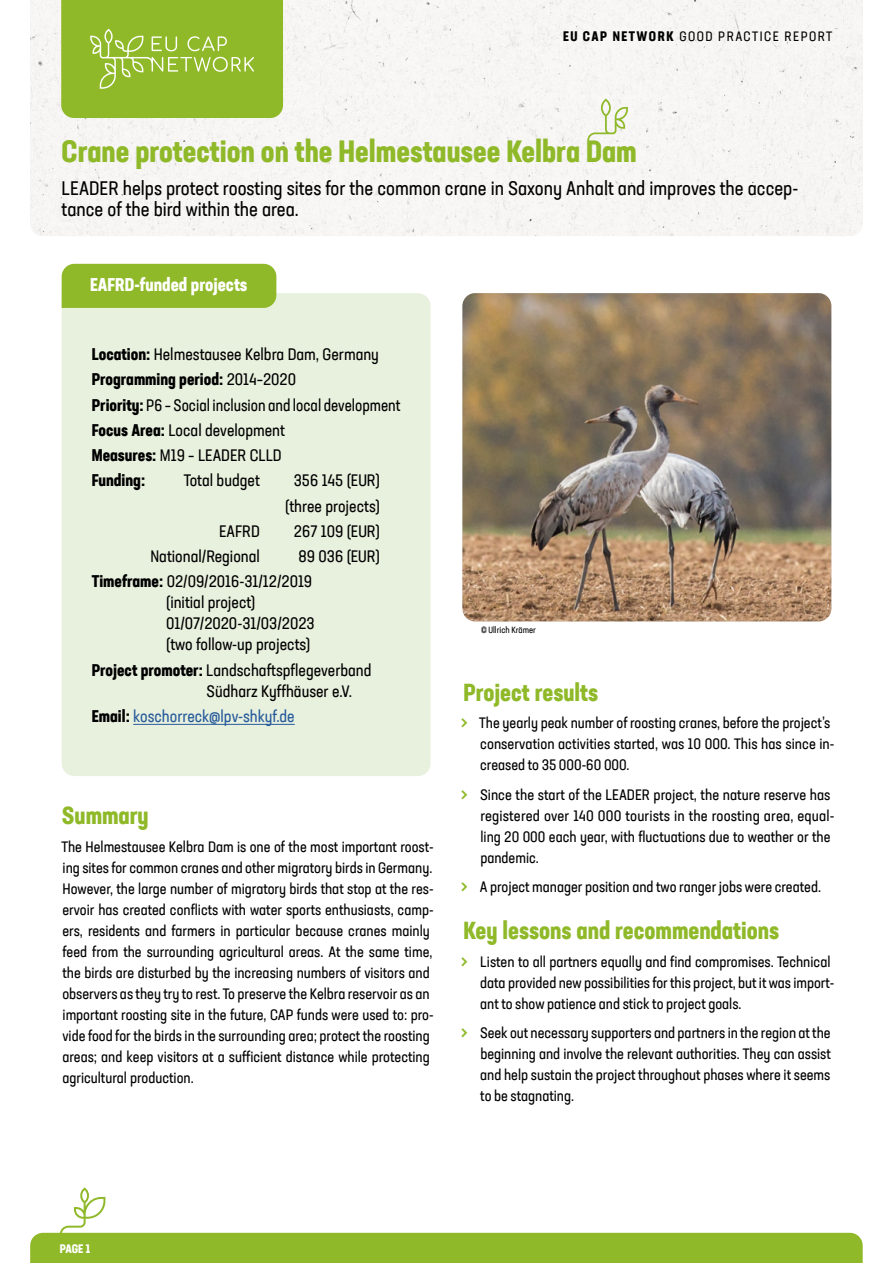
<style>
.page{position:relative;width:893px;height:1263px;background:#fff}
.page>*{position:absolute;margin:0;border:0;box-sizing:border-box;transform-origin:0 0}
.t1{font:700 condensed 30px "Neusa Next Std";color:#8fb929}
.t2{font:700 condensed 24px "Neusa Next Std";color:#8fb929}
.t3{font:condensed 19.5px/21px "Neusa Next Std";color:#000}
.t4{font:700 condensed 18px "Neusa Next Std";color:#fff}
.t5{font:condensed 16.5px/25.2px "Neusa Next Std";color:#000}
.t6{font:condensed 16.5px "Neusa Next Std";color:#275b9b}
.t7{font:condensed 15px/21px "Neusa Next Std";color:#000}
.t8{font:condensed 13.5px "Neusa Next Std";letter-spacing:.11em;color:#000}
.t9{font:700 condensed 12px "Neusa Next Std";color:#fff}
.t10{font:condensed 9px "Neusa Next Std";color:#000}
.s1{font-weight:700}
.s2{font-weight:700;color:#000}
.s3{font-size:22.5px;color:#8fb929}
</style>
<div class="page">
<svg style="left:30px;top:1187px;width:833px;height:76px"></svg>
<div style="left:30px;top:0;width:833px;height:236px;background:#f7f6f5"></div>
<svg style="left:61px;top:0;width:222px;height:118px;background:#94bc34"></svg>
<div style="left:62px;top:293px;width:369px;height:483px;background:#e8f1de"></div>
<hr style="left:133px;top:724px;width:162px;height:1px;background:#275b9b">
<div style="left:62px;top:264px;width:214px;height:44px;background:#8fb929"></div>
<img style="left:462px;top:293px;width:369px;height:328px">
<svg style="left:587px;top:98px;width:41px;height:43px"></svg>
<p class="t8" style="left:563px;top:27px;width:271px"><span class="s1">EU CAP NETWORK</span> GOOD PRACTICE REPORT</p>
<h1 class="t1" style="left:62px;top:132px;width:576px">Crane protection on the Helmestausee Kelbra Dam</h1>
<h3 class="t3" style="left:62px;top:177px;width:738px">LEADER helps protect roosting sites for the common crane in Saxony Anhalt and improves the accep&shy;tance of the bird within the area.</h3>
<p class="t4" style="left:90px;top:274px;width:159px">EAFRD-funded projects</p>
<p class="t5" style="left:92px;top:341px;width:310px"><span class="s1">Location:</span> Helmestausee Kelbra Dam, Germany <span class="s1">Programming period:</span> 2014–2020<br><span class="s1">Priority:</span> P6 – Social inclusion and local development <span class="s1">Focus Area:</span> Local development<br><span class="s1">Measures:</span> M19 – LEADER CLLD<br><span class="s1">Funding:</span></p>
<p class="t5" style="left:184px;top:468px;width:78px">Total budget</p>
<p class="t5" style="left:285px;top:468px;width:96px;text-align:center">356 145 (EUR) (three projects)</p>
<p class="t5" style="left:219px;top:518px;width:42px">EAFRD</p>
<p class="t5" style="left:294px;top:518px;width:87px">267 109 (EUR)</p>
<p class="t5" style="left:150px;top:543px;width:111px">National/Regional</p>
<p class="t5" style="left:92px;top:543px;width:290px;text-indent:207px">89 036 (EUR)<br><span class="s1">Timeframe:</span> 02/09/2016-31/12/2019</p>
<p class="t5" style="left:166px;top:592px;width:150px;line-height:21px">(initial project)<br>01/07/2020-31/03/2023 (two follow-up projects)</p>
<p class="t5" style="left:207px;top:659px;width:166px;line-height:21px;text-indent:-115px"><span class="s1">Project promoter:</span> Landschaftspflegeverband<br>Südharz Kyffhäuser e.V.</p>
<p class="t6" style="left:92px;top:706px;width:204px"><span class="s2">Email:</span> koschorreck@lpv-shkyf.de</p>
<h2 class="t2" style="left:62px;top:800px;width:88px">Summary</h2>
<p class="t7" style="left:61px;top:836px;width:374px">The Helmestausee Kelbra Dam is one of the most important roost&shy;ing sites for common cranes and other migratory birds in Germany.<br>However, the large number of migratory birds that stop at the res&shy;ervoir has created conflicts with water sports enthusiasts, camp&shy;ers, residents and farmers in particular because cranes mainly feed from the surrounding agricultural areas. At the same time, the birds are disturbed by the increasing numbers of visitors and observers as they try to rest. To preserve the Kelbra reservoir as an important roosting site in the future, CAP funds were used to: pro&shy;vide food for the birds in the surrounding area; protect the roosting areas; and keep visitors at a sufficient distance while protecting agricultural production.</p>
<p class="t10" style="left:481px;top:624px;width:57px">© Ullrich Krämer</p>
<h2 class="t2" style="left:463px;top:677px;width:136px">Project results</h2>
<p class="t7" style="left:480px;top:712px;width:356px;text-indent:-20px"><span class="s3">&gt;</span> The yearly peak number of roosting cranes, before the project’s conservation activities started, was 10 000. This has since in&shy;creased to 35 000-60 000.</p>
<p class="t7" style="left:480px;top:784px;width:356px;text-indent:-20px"><span class="s3">&gt;</span> Since the start of the LEADER project, the nature reserve has registered over 140 000 tourists in the roosting area, equal&shy;ling 20 000 each year, with fluctuations due to weather or the pandemic.</p>
<p class="t7" style="left:460px;top:876px;width:362px"><span class="s3">&gt;</span> A project manager position and two ranger jobs were created.</p>
<h2 class="t2" style="left:463px;top:915px;width:317px">Key lessons and recommendations</h2>
<p class="t7" style="left:480px;top:951px;width:356px;text-indent:-20px"><span class="s3">&gt;</span> Listen to all partners equally and find compromises. Technical data provided new possibilities for this project, but it was import&shy;ant to show patience and stick to project goals.</p>
<p class="t7" style="left:480px;top:1022px;width:352px;text-align:justify;text-indent:-20px"><span class="s3">&gt;</span> Seek out necessary supporters and partners in the region at the beginning and involve the relevant authorities. They can assist and help sustain the project throughout phases where it seems to be stagnating.</p>
<p class="t9" style="left:60px;top:1241px;width:32px">PAGE 1</p>
</div>
